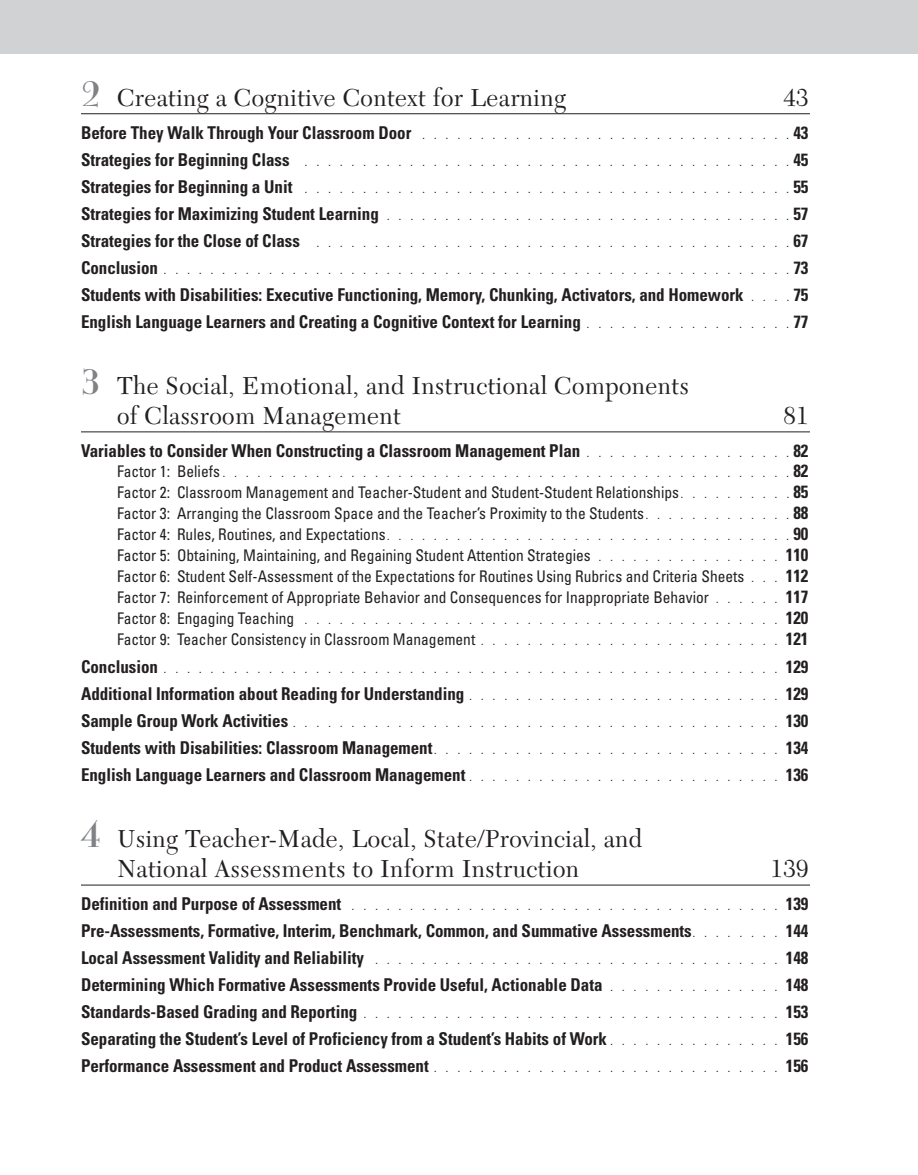
<style>
.page{position:relative;width:918px;height:1175px;background:#fff}
.page>*{position:absolute;margin:0;border:0;box-sizing:border-box;transform-origin:0 0}
.TCC{font:25.65px/30px "New Caledonia";letter-spacing:.015em;color:#231f20;scale:.96 1}
.TCS1{font:700 condensed 17.7px "Univers";color:#231f20;scale:.96 1}
.TCS2{font:condensed 16.05px "Univers";color:#231f20;scale:.96 1}
.TCS1-2{font:300 13.5px "Univers";color:#231f20}
.TCS2-2{font:300 13.5px "Univers";color:#231f20}
.s1{font-family:"Mona Lisa Solid";font-size:41.7px;color:#808285}
.s2{font-weight:300;font-stretch:normal;font-size:13.5px}
.s3{font-weight:700;font-stretch:condensed;font-size:17.7px}
.s4{font-weight:400;font-stretch:condensed;font-size:16.05px}
.s5{font-weight:700;font-size:17.7px}
</style>
<div class="page">
<div style="left:0;top:0;width:918px;height:54px;background:#d1d2d4"></div>
<hr style="left:81px;top:113px;width:729px;height:1px;background:#231f20">
<hr style="left:81px;top:431px;width:729px;height:1px;background:#231f20">
<hr style="left:81px;top:884px;width:729px;height:1px;background:#231f20">
<p class="TCC" style="left:81px;top:83px;width:507px"><span class="s1">2</span> Creating a Cognitive Context for Learning</p>
<p class="TCC" style="left:783px;top:83px;width:28px">43</p>
<p class="TCS1" style="left:81px;top:122px;width:759px">Before They Walk Through Your Classroom Door <span class="s2">. . . . . . . . . . . . . . . . . . . . . . . . . . . . . . .</span> 43</p>
<p class="TCS1-2" style="left:81px;top:153px;width:729px"><span class="s3">Strategies for Beginning Class</span> . . . . . . . . . . . . . . . . . . . . . . . . . . . . . . . . . . . . . . . . . <span class="s3">45</span></p>
<p class="TCS1-2" style="left:81px;top:180px;width:729px"><span class="s3">Strategies for Beginning a Unit</span> . . . . . . . . . . . . . . . . . . . . . . . . . . . . . . . . . . . . . . . . . <span class="s3">55</span></p>
<p class="TCS1" style="left:81px;top:203px;width:759px">Strategies for Maximizing Student Learning <span class="s2">. . . . . . . . . . . . . . . . . . . . . . . . . . . . . . . . . .</span> 57</p>
<p class="TCS1-2" style="left:81px;top:234px;width:729px"><span class="s3">Strategies for the Close of Class</span> . . . . . . . . . . . . . . . . . . . . . . . . . . . . . . . . . . . . . . . . <span class="s3">67</span></p>
<p class="TCS1-2" style="left:81px;top:261px;width:729px"><span class="s3">Conclusion</span> . . . . . . . . . . . . . . . . . . . . . . . . . . . . . . . . . . . . . . . . . . . . . . . . . . . . . <span class="s3">73</span></p>
<p class="TCS1" style="left:81px;top:284px;width:759px">Students with Disabilities: Executive Functioning, Memory, Chunking, Activators, and Homework <span class="s2">. . .</span> 75</p>
<p class="TCS1" style="left:81px;top:311px;width:759px">English Language Learners and Creating a Cognitive Context for Learning <span class="s2">. . . . . . . . . . . . . . . . .</span> 77</p>
<p class="TCC" style="left:117px;top:371px;width:597px;text-indent:-36px"><span class="s1">3</span> The Social, Emotional, and Instructional Components of Classroom Management</p>
<p class="TCC" style="left:783px;top:401px;width:28px">81</p>
<p class="TCS1" style="left:81px;top:440px;width:759px">Variables to Consider When Constructing a Classroom Management Plan <span class="s2">. . . . . . . . . . . . . . . . .</span> 82</p>
<p class="TCS2-2" style="left:117px;top:463px;width:693px"><span class="s4">Factor 1: Beliefs</span> . . . . . . . . . . . . . . . . . . . . . . . . . . . . . . . . . . . . . . . . . . . . . . . . <span class="s3">82</span></p>
<p class="TCS2" style="left:117px;top:482px;width:722px">Factor 2: Classroom Management and Teacher-Student and Student-Student Relationships <span class="s2">. . . . . . . . .</span> <span class="s5">85</span></p>
<p class="TCS2" style="left:117px;top:503px;width:722px">Factor 3: Arranging the Classroom Space and the Teacher’s Proximity to the Students <span class="s2">. . . . . . . . . . . .</span> <span class="s5">88</span></p>
<p class="TCS2" style="left:117px;top:524px;width:722px">Factor 4: Rules, Routines, and Expectations <span class="s2">. . . . . . . . . . . . . . . . . . . . . . . . . . . . . . . . . .</span> <span class="s5">90</span></p>
<p class="TCS2" style="left:117px;top:545px;width:722px">Factor 5: Obtaining, Maintaining, and Regaining Student Attention Strategies <span class="s2">. . . . . . . . . . . . . . .</span> <span class="s5">110</span></p>
<p class="TCS2" style="left:117px;top:566px;width:722px">Factor 6: Student Self-Assessment of the Expectations for Routines Using Rubrics and Criteria Sheets <span class="s2">. .</span> <span class="s5">112</span></p>
<p class="TCS2" style="left:117px;top:587px;width:722px">Factor 7: Reinforcement of Appropriate Behavior and Consequences for Inappropriate Behavior <span class="s2">. . . . .</span> <span class="s5">117</span></p>
<p class="TCS2-2" style="left:117px;top:610px;width:693px"><span class="s4">Factor 8: Engaging Teaching</span> . . . . . . . . . . . . . . . . . . . . . . . . . . . . . . . . . . . . . . . . <span class="s3">120</span></p>
<p class="TCS2" style="left:117px;top:629px;width:722px">Factor 9: Teacher Consistency in Classroom Management <span class="s2">. . . . . . . . . . . . . . . . . . . . . . . . .</span> <span class="s5">121</span></p>
<p class="TCS1-2" style="left:81px;top:660px;width:729px"><span class="s3">Conclusion</span> . . . . . . . . . . . . . . . . . . . . . . . . . . . . . . . . . . . . . . . . . . . . . . . . . . . . . <span class="s3">129</span></p>
<p class="TCS1" style="left:81px;top:683px;width:759px">Additional Information about Reading for Understanding <span class="s2">. . . . . . . . . . . . . . . . . . . . . . . . . . .</span> 129</p>
<p class="TCS1-2" style="left:81px;top:714px;width:729px"><span class="s3">Sample Group Work Activities</span> . . . . . . . . . . . . . . . . . . . . . . . . . . . . . . . . . . . . . . . . . . <span class="s3">130</span></p>
<p class="TCS1" style="left:81px;top:737px;width:759px">Students with Disabilities: Classroom Management <span class="s2">. . . . . . . . . . . . . . . . . . . . . . . . . . . . . .</span> 134</p>
<p class="TCS1" style="left:81px;top:764px;width:759px">English Language Learners and Classroom Management <span class="s2">. . . . . . . . . . . . . . . . . . . . . . . . . . .</span> 136</p>
<p class="TCC" style="left:117px;top:824px;width:549px;text-indent:-36px"><span class="s1">4</span> Using Teacher-Made, Local, State/Provincial, and<br>National Assessments to Inform Instruction</p>
<p class="TCC" style="left:771px;top:854px;width:41px">139</p>
<p class="TCS1-2" style="left:81px;top:897px;width:729px"><span class="s3">Definition and Purpose of Assessment</span> . . . . . . . . . . . . . . . . . . . . . . . . . . . . . . . . . . . . . <span class="s3">139</span></p>
<p class="TCS1" style="left:81px;top:920px;width:759px">Pre-Assessments, Formative, Interim, Benchmark, Common, and Summative Assessments <span class="s2">. . . . . . . .</span> 144</p>
<p class="TCS1" style="left:81px;top:947px;width:759px">Local Assessment Validity and Reliability <span class="s2">. . . . . . . . . . . . . . . . . . . . . . . . . . . . . . . . . . .</span> 148</p>
<p class="TCS1" style="left:81px;top:974px;width:759px">Determining Which Formative Assessments Provide Useful, Actionable Data <span class="s2">. . . . . . . . . . . . . . .</span> 148</p>
<p class="TCS1" style="left:81px;top:1001px;width:759px">Standards-Based Grading and Reporting <span class="s2">. . . . . . . . . . . . . . . . . . . . . . . . . . . . . . . . . . . .</span> 153</p>
<p class="TCS1" style="left:81px;top:1028px;width:759px">Separating the Student’s Level of Proficiency from a Student’s Habits of Work <span class="s2">. . . . . . . . . . . . . . .</span> 156</p>
<p class="TCS1" style="left:81px;top:1055px;width:759px">Performance Assessment and Product Assessment <span class="s2">. . . . . . . . . . . . . . . . . . . . . . . . . . . . . .</span> 156</p>
</div>
